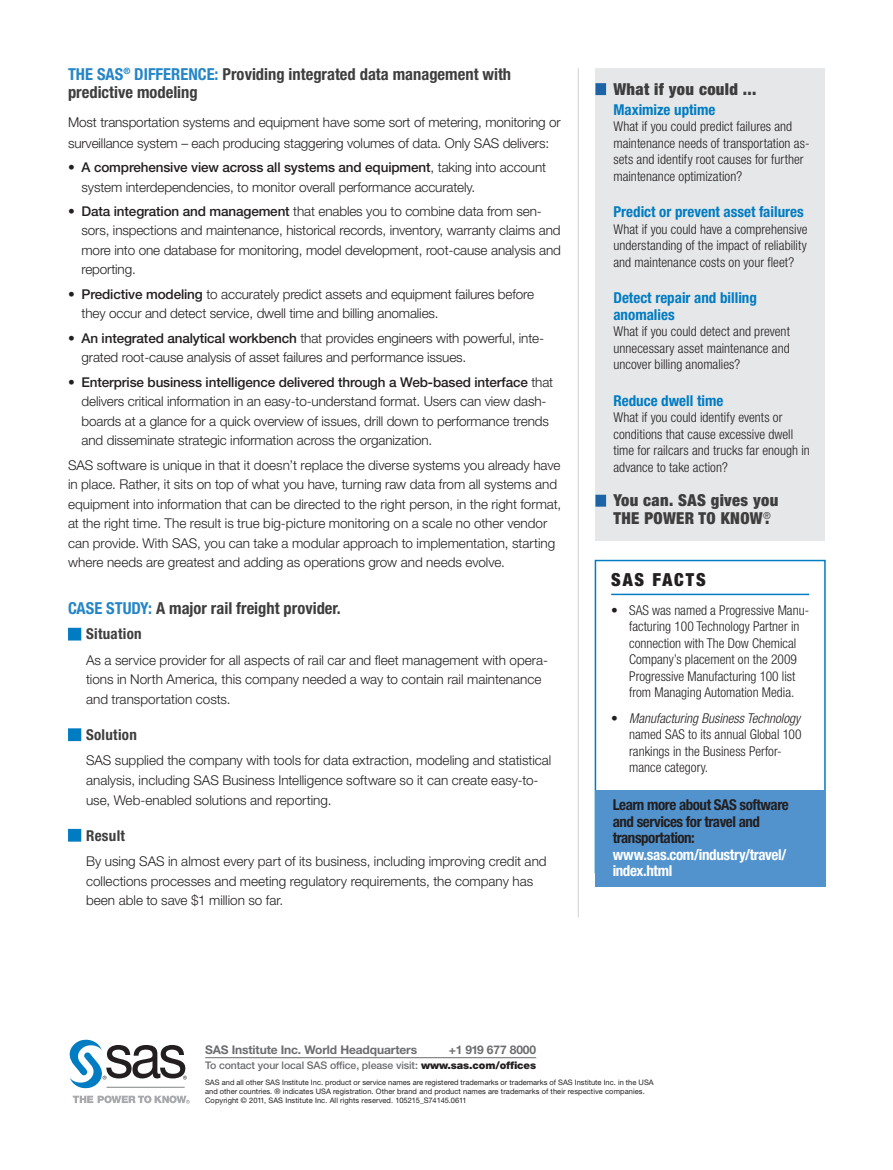
<style>
.page{position:relative;width:893px;height:1170px;background:#fff}
.page>*{position:absolute;margin:0;border:0;box-sizing:border-box;transform-origin:0 0}
.sidebar_SAS_FACTS{font:900 condensed 18px "Helvetica Neue LT Std";letter-spacing:.1em;color:#231f20}
.Subhd_1__Body-Caps{font:700 condensed 16.5px/18px "Helvetica Neue LT Std";color:#3e3e3f}
.Sidebar_Subhd_1__Blu{font:900 condensed 16.5px/18px "Helvetica Neue LT Std";letter-spacing:.02em;color:#3e3e3f}
.Sidebar_Subhd_2__Blu{font:700 condensed 15px/16.5px "Helvetica Neue LT Std";letter-spacing:-.03em;color:#231f20}
.Sidebar_Subhd_2__Blu-2{font:700 condensed 15px/16.5px "Helvetica Neue LT Std";color:#007cc2}
.Subhd_2__Body-Blue{font:700 condensed 15px "Helvetica Neue LT Std";letter-spacing:.02em;color:#3e3e3f}
.Sidebar_Subhd_2__Blu-3{font:700 condensed 15px "Helvetica Neue LT Std";letter-spacing:-.025em;color:#fff}
.Bullet_lists__Body{font:300 13.5px/19.5px "Helvetica Neue LT Std";letter-spacing:-.01em;color:#231f20}
.Body__12ptIndent{font:300 13.5px/19.5px "Helvetica Neue LT Std";color:#231f20}
.Sidebar_body_text{font:300 condensed 13.5px/16.5px "Helvetica Neue LT Std";letter-spacing:.005em;color:#231f20}
.Body{font:300 13.5px/19.5px "Helvetica Neue LT Std";color:#231f20}
.Sidebar_SAS_FACTS_bu{font:300 condensed 13.5px/16.5px "Helvetica Neue LT Std";color:#231f20}
.Body_before_bullet{font:300 13.5px/20.2px "Helvetica Neue LT Std";letter-spacing:-.01em;color:#231f20}
.t1{font:700 12px "Helvetica Neue LT Std";letter-spacing:-.01em;color:#6c6d70}
.t2{font:500 10.5px "Helvetica Neue LT Std";letter-spacing:-.01em;color:#6c6d70}
.t3{font:7.5px/9px "Helvetica Neue LT Std";color:#231f20}
.s1{color:#2585c6}
.s2{font-weight:500}
.s3{font-style:italic}
.s4{color:#fff}
.s5{font-weight:900;color:#231f20}
</style>
<div class="page">
<div style="left:68px;top:627px;width:13px;height:13px;background:#007cc2"></div>
<div style="left:68px;top:728px;width:13px;height:13px;background:#007cc2"></div>
<div style="left:68px;top:828px;width:13px;height:13px;background:#007cc2"></div>
<hr style="left:578px;top:68px;width:1px;height:849px;background:#d1d2d4">
<div style="left:595px;top:68px;width:230px;height:472px;background:#e6e7e9"></div>
<div style="left:595px;top:83px;width:11px;height:12px;background:#1d64a6"></div>
<div style="left:595px;top:494px;width:11px;height:12px;background:#1d64a6"></div>
<hr style="left:611px;top:593px;width:198px;height:2px;background:#007cc2">
<div style="left:595px;top:559px;width:231px;height:314px;border:2px solid #007cc2"></div>
<div style="left:595px;top:790px;width:231px;height:96px;background:#5293ce"></div>
<hr style="left:205px;top:1057px;width:331px;height:1px;background:#6c6d70">
<svg style="left:73px;top:1095px;width:117px;height:8px"></svg>
<svg style="left:69px;top:1039px;width:118px;height:50px"></svg>
<hr style="left:107px;top:1086px;width:78px;height:1px;background:#808285">
<p class="Subhd_1__Body-Caps" style="left:68px;top:65px;width:445px"><span class="s1">THE SAS</span><sup>®</sup> <span class="s1">DIFFERENCE:</span> Providing integrated data management with predictive modeling</p>
<p class="Body_before_bullet" style="left:68px;top:112px;width:494px">Most transportation systems and equipment have some sort of metering, monitoring or surveillance system – each producing staggering volumes of data. Only SAS delivers:</p>
<p class="Bullet_lists__Body" style="left:82px;top:157px;width:466px;text-indent:-14px">• <span class="s2">A comprehensive view across all systems and equipment</span>, taking into account system interdependencies, to monitor overall performance accurately.</p>
<p class="Bullet_lists__Body" style="left:82px;top:201px;width:481px;text-indent:-14px">• <span class="s2">Data integration and management</span> that enables you to combine data from sen&shy;sors, inspections and maintenance, historical records, inventory, warranty claims and more into one database for monitoring, model development, root-cause analysis and reporting.</p>
<p class="Bullet_lists__Body" style="left:82px;top:284px;width:454px;text-indent:-14px">• <span class="s2">Predictive modeling</span> to accurately predict assets and equipment failures before they occur and detect service, dwell time and billing anomalies.</p>
<p class="Bullet_lists__Body" style="left:82px;top:328px;width:464px;text-indent:-14px">• <span class="s2">An integrated analytical workbench</span> that provides engineers with powerful, inte&shy;grated root-cause analysis of asset failures and performance issues.</p>
<p class="Bullet_lists__Body" style="left:82px;top:372px;width:473px;text-indent:-14px">• <span class="s2">Enterprise business intelligence delivered through a Web-based interface</span> that delivers critical information in an easy-to-understand format. Users can view dash&shy;boards at a glance for a quick overview of issues, drill down to performance trends and disseminate strategic information across the organization.</p>
<p class="Body" style="left:68px;top:454px;width:495px">SAS software is unique in that it doesn’t replace the diverse systems you already have in place. Rather, it sits on top of what you have, turning raw data from all systems and equipment into information that can be directed to the right person, in the right format, at the right time. The result is true big-picture monitoring on a scale no other vendor can provide. With SAS, you can take a modular approach to implementation, starting where needs are greatest and adding as operations grow and needs evolve.</p>
<p class="Subhd_1__Body-Caps" style="left:68px;top:598px;width:274px"><span class="s1">CASE STUDY:</span> A major rail freight provider.</p>
<p class="Subhd_2__Body-Blue" style="left:86px;top:625px;width:57px">Situation</p>
<p class="Body__12ptIndent" style="left:86px;top:650px;width:464px">As a service provider for all aspects of rail car and fleet management with opera&shy;tions in North America, this company needed a way to contain rail maintenance and transportation costs.</p>
<p class="Subhd_2__Body-Blue" style="left:86px;top:725px;width:52px">Solution</p>
<p class="Body__12ptIndent" style="left:86px;top:750px;width:467px">SAS supplied the company with tools for data extraction, modeling and statistical analysis, including SAS Business Intelligence software so it can create easy-to&shy;use, Web-enabled solutions and reporting.</p>
<p class="Subhd_2__Body-Blue" style="left:86px;top:826px;width:40px">Result</p>
<p class="Body__12ptIndent" style="left:86px;top:851px;width:462px">By using SAS in almost every part of its business, including improving credit and collections processes and meeting regulatory requirements, the company has been able to save $1 million so far.</p>
<p class="Sidebar_Subhd_1__Blu" style="left:613px;top:80px;width:145px">What if you could ...</p>
<p class="Sidebar_Subhd_2__Blu-2" style="left:613px;top:101px;width:104px">Maximize uptime</p>
<p class="Sidebar_body_text" style="left:613px;top:118px;width:198px">What if you could predict failures and maintenance needs of transportation as&shy;sets and identify root causes for further maintenance optimization?</p>
<p class="Sidebar_Subhd_2__Blu-2" style="left:613px;top:203px;width:192px">Predict or prevent asset failures</p>
<p class="Sidebar_body_text" style="left:613px;top:221px;width:196px;text-align:justify">What if you could have a comprehensive understanding of the impact of reliability and maintenance costs on your fleet?</p>
<p class="Sidebar_Subhd_2__Blu-2" style="left:613px;top:289px;width:145px">Detect repair and billing anomalies</p>
<p class="Sidebar_body_text" style="left:613px;top:323px;width:178px;text-align:justify">What if you could detect and prevent unnecessary asset maintenance and uncover billing anomalies?</p>
<p class="Sidebar_Subhd_2__Blu-2" style="left:613px;top:392px;width:111px">Reduce dwell time</p>
<p class="Sidebar_body_text" style="left:613px;top:409px;width:198px">What if you could identify events or conditions that cause excessive dwell time for railcars and trucks far enough in advance to take action?</p>
<p class="Sidebar_Subhd_1__Blu" style="left:613px;top:491px;width:166px">You can. SAS gives you<br>THE POWER TO KNOW<sup>®</sup>.</p>
<p class="sidebar_SAS_FACTS" style="left:611px;top:568px;width:96px">SAS FACTS</p>
<p class="Sidebar_SAS_FACTS_bu" style="left:629px;top:601px;width:182px;text-indent:-18px">• SAS was named a Progressive Manu&shy;facturing 100 Technology Partner in connection with The Dow Chemical Company’s placement on the 2009<br>Progressive Manufacturing 100 list from Managing Automation Media.</p>
<p class="Sidebar_SAS_FACTS_bu" style="left:629px;top:709px;width:174px;text-indent:-18px">• <span class="s3">Manufacturing Business Technology </span>named SAS to its annual Global 100 rankings in the Business Perfor&shy;mance category.</p>
<p class="Sidebar_Subhd_2__Blu" style="left:613px;top:796px;width:178px">Learn more about SAS software and services for travel and transportation: <span class="s4">www.sas.com/industry/travel/</span></p>
<p class="Sidebar_Subhd_2__Blu-3" style="left:613px;top:861px;width:61px">index.html</p>
<p class="t1" style="left:205px;top:1041px;width:214px">SAS Institute Inc. World Headquarters</p>
<p class="t1" style="left:449px;top:1041px;width:89px">+1 919 677 8000</p>
<p class="t2" style="left:205px;top:1058px;width:333px">To contact your local SAS office, please visit: <span class="s5">www.sas.com/offices</span></p>
<p class="t3" style="left:205px;top:1077px;width:450px">SAS and all other SAS Institute Inc. product or service names are registered trademarks or trademarks of SAS Institute Inc. in the USA and other countries. ® indicates USA registration. Other brand and product names are trademarks of their respective companies.<br>Copyright © 2011, SAS Institute Inc. All rights reserved. 105215_S74145.0611</p>
</div>
